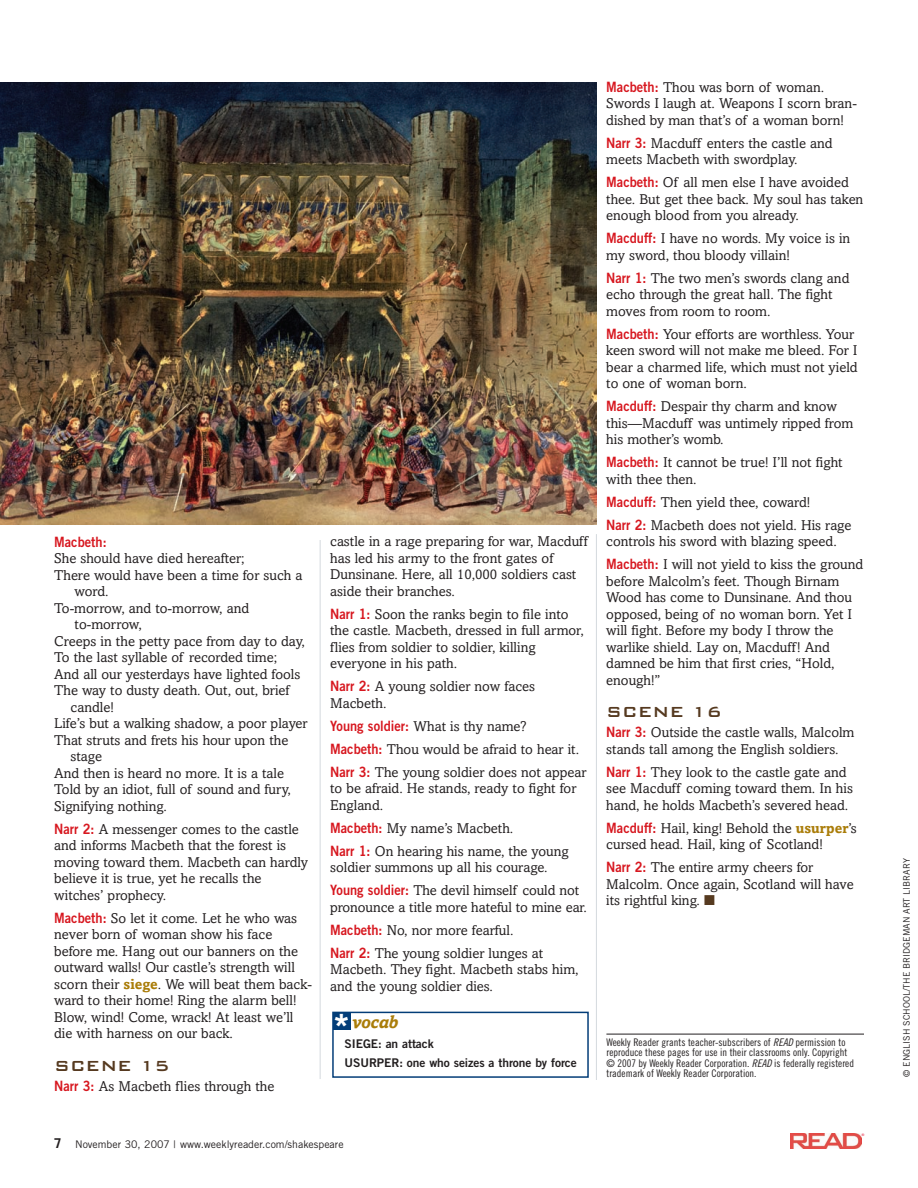
<style>
.page{position:relative;width:918px;height:1188px;background:#fff}
.page>*{position:absolute;margin:0;border:0;box-sizing:border-box;transform-origin:0 0}
.t1{font:500 19.5px "Bank Gothic BT";color:#563a20}
.t2{font:italic 700 18px "Amasis";letter-spacing:-.02em;color:#aa7d0a}
.t3{font:14.25px/16.5px "Amasis";color:#231f20}
.t4{font:14.25px "Trade Gothic Bold Two";color:#d7171f;scale:.9 1}
.t5{font:12px/19.5px "Trade Gothic Bold Two";letter-spacing:-.005em;color:#231f20}
.t6{font:10.5px/10.5px "Trade Gothic Cond Eighteen";color:#231f20}
.t7{font:10.5px "Trade Gothic";color:#231f20}
.t8{font:9px "Trade Gothic";color:#231f20}
.t9{font:3.3px "Helvetica";color:#e51836}
.s1{font-family:"Trade Gothic Bold Two";color:#d7171f}
.s2{font-weight:700;color:#aa7d0a}
.s3{font-size:29.55px;color:#fff}
.s4{font-weight:700;font-size:13.5px}
.s5{color:#563a20}
.s6{font-family:"Trade Gothic Cond Eighteen Obl"}
</style>
<div class="page">
<img style="left:790px;top:1133px;width:71px;height:15px">
<hr style="left:606px;top:1034px;width:258px;height:1px;background:#231f20">
<hr style="left:596px;top:534px;width:1px;height:546px;background:#d4dade">
<div style="left:332px;top:1012px;width:257px;height:66px;border:2px solid #033d78"></div>
<div style="left:333px;top:1012px;width:17px;height:17px;background:#033d78"></div>
<img style="left:0;top:82px;width:596px;height:442px">
<hr style="left:320px;top:540px;width:1px;height:539px;background:#d4dade">
<p class="t4" style="left:54px;top:536px;width:60px">Macbeth:</p>
<p class="t3" style="left:54px;top:551px;width:192px">She should have died hereafter;</p>
<p class="t3" style="left:54px;top:568px;width:250px">There would have been a time for such a</p>
<p class="t3" style="left:75px;top:584px;width:35px">word.</p>
<p class="t3" style="left:54px;top:601px;width:196px">To-morrow, and to-morrow, and</p>
<p class="t3" style="left:75px;top:617px;width:69px">to-morrow,</p>
<p class="t3" style="left:54px;top:634px;width:252px">Creeps in the petty pace from day to day,</p>
<p class="t3" style="left:54px;top:650px;width:225px">To the last syllable of recorded time;</p>
<p class="t3" style="left:54px;top:667px;width:248px">And all our yesterdays have lighted fools</p>
<p class="t3" style="left:54px;top:683px;width:237px">The way to dusty death. Out, out, brief</p>
<p class="t3" style="left:71px;top:700px;width:45px">candle!</p>
<p class="t3" style="left:54px;top:716px;width:255px">Life’s but a walking shadow, a poor player</p>
<p class="t3" style="left:54px;top:733px;width:236px">That struts and frets his hour upon the</p>
<p class="t3" style="left:71px;top:749px;width:33px">stage</p>
<p class="t3" style="left:54px;top:766px;width:231px">And then is heard no more. It is a tale</p>
<p class="t3" style="left:54px;top:782px;width:238px">Told by an idiot, full of sound and fury,</p>
<p class="t3" style="left:54px;top:799px;width:114px">Signifying nothing.</p>
<p class="t3" style="left:54px;top:822px;width:255px"><span class="s1">Narr 2:</span> A messenger comes to the castle and informs Macbeth that the forest is moving toward them. Macbeth can hardly believe it is true, yet he recalls the witches’ prophecy.</p>
<p class="t3" style="left:54px;top:911px;width:259px"><span class="s1">Macbeth:</span> So let it come. Let he who was never born of woman show his face before me. Hang out our banners on the outward walls! Our castle’s strength will scorn their <span class="s2">siege</span>. We will beat them back&shy;ward to their home! Ring the alarm bell!<br>Blow, wind! Come, wrack! At least we’ll die with harness on our back.</p>
<h1 class="t1" style="left:54px;top:1053px;width:117px">SCENE 15</h1>
<p class="t3" style="left:54px;top:1079px;width:222px"><span class="s1">Narr 3:</span> As Macbeth flies through the</p>
<p class="t3" style="left:330px;top:535px;width:259px">castle in a rage preparing for war, Macduff has led his army to the front gates of Dunsinane. Here, all 10,000 soldiers cast aside their branches.</p>
<p class="t3" style="left:330px;top:607px;width:255px"><span class="s1">Narr 1:</span> Soon the ranks begin to file into the castle. Macbeth, dressed in full armor, flies from soldier to soldier, killing everyone in his path.</p>
<p class="t3" style="left:330px;top:680px;width:206px"><span class="s1">Narr 2:</span> A young soldier now faces<br>Macbeth.</p>
<p class="t3" style="left:330px;top:716px;width:258px;line-height:23px"><span class="s1">Young soldier:</span> What is thy name?<br><span class="s1">Macbeth:</span> Thou would be afraid to hear it.<br><span class="s1">Narr 3:</span> The young soldier does not appear</p>
<p class="t3" style="left:330px;top:782px;width:248px">to be afraid. He stands, ready to fight for<br>England.</p>
<p class="t3" style="left:330px;top:818px;width:240px;line-height:23px"><span class="s1">Macbeth:</span> My name’s Macbeth.<br><span class="s1">Narr 1:</span> On hearing his name, the young</p>
<p class="t3" style="left:330px;top:857px;width:250px;line-height:23px">soldier summons up all his courage.<br><span class="s1">Young soldier:</span> The devil himself could not</p>
<p class="t3" style="left:330px;top:897px;width:258px;line-height:23px">pronounce a title more hateful to mine ear.<br><span class="s1">Macbeth:</span> No, nor more fearful.<br><span class="s1">Narr 2:</span> The young soldier lunges at</p>
<p class="t3" style="left:330px;top:962px;width:250px">Macbeth. They fight. Macbeth stabs him, and the young soldier dies.</p>
<p class="t2" style="left:331px;top:1015px;width:69px"><span class="s3">*</span> vocab</p>
<p class="t5" style="left:345px;top:1035px;width:234px">SIEGE: an attack<br>USURPER: one who seizes a throne by force</p>
<p class="t7" style="left:54px;top:1141px;width:291px"><span class="s4">7</span> November 30, 2007 | www.weeklyreader.com/shakespeare</p>
<p class="t3" style="left:606px;top:80px;width:252px"><span class="s1">Macbeth:</span> Thou was born of woman.<br>Swords I laugh at. Weapons I scorn bran&shy;dished by man that’s of a woman born!</p>
<p class="t3" style="left:606px;top:136px;width:228px"><span class="s1">Narr 3:</span> Macduff enters the castle and meets Macbeth with swordplay.</p>
<p class="t3" style="left:606px;top:176px;width:259px"><span class="s1">Macbeth:</span> Of all men else I have avoided thee. But get thee back. My soul has taken enough blood from you already.</p>
<p class="t3" style="left:606px;top:232px;width:246px"><span class="s1">Macduff:</span> I have no words. My voice is in my sword, thou bloody villain!</p>
<p class="t3" style="left:606px;top:271px;width:245px"><span class="s1">Narr 1:</span> The two men’s swords clang and echo through the great hall. The fight moves from room to room.</p>
<p class="t3" style="left:606px;top:327px;width:253px"><span class="s1">Macbeth:</span> Your efforts are worthless. Your keen sword will not make me bleed. For I bear a charmed life, which must not yield to one of woman born.</p>
<p class="t3" style="left:606px;top:399px;width:249px"><span class="s1">Macduff:</span> Despair thy charm and know this—Macduff was untimely ripped from his mother’s womb.</p>
<p class="t3" style="left:606px;top:455px;width:238px"><span class="s1">Macbeth:</span> It cannot be true! I’ll not fight with thee then.</p>
<p class="t3" style="left:606px;top:492px;width:247px;line-height:23px"><span class="s1">Macduff:</span> Then yield thee, coward!<br><span class="s1">Narr 2:</span> Macbeth does not yield. His rage</p>
<p class="t3" style="left:606px;top:531px;width:259px;line-height:23px">controls his sword with blazing speed.<br><span class="s1">Macbeth:</span> I will not yield to kiss the ground</p>
<p class="t3" style="left:606px;top:574px;width:248px">before Malcolm’s feet. Though Birnam<br>Wood has come to Dunsinane. And thou opposed, being of no woman born. Yet I will fight. Before my body I throw the warlike shield. Lay on, Macduff! And damned be him that first cries, “Hold, enough!”</p>
<h1 class="t1" style="left:606px;top:699px;width:117px">SCENE 16</h1>
<p class="t3" style="left:606px;top:726px;width:250px"><span class="s1">Narr 3:</span> Outside the castle walls, Malcolm stands tall among the English soldiers.</p>
<p class="t3" style="left:606px;top:765px;width:248px"><span class="s1">Narr 1:</span> They look to the castle gate and see Macduff coming toward them. In his hand, he holds Macbeth’s severed head.</p>
<p class="t3" style="left:606px;top:821px;width:252px"><span class="s1">Macduff:</span> Hail, king! Behold the <span class="s2">usurper</span>’s cursed head. Hail, king of Scotland!</p>
<p class="t3" style="left:606px;top:861px;width:249px"><span class="s1">Narr 2:</span> The entire army cheers for<br>Malcolm. Once again, Scotland will have its rightful king. <span class="s5">■</span></p>
<p class="t6" style="left:606px;top:1038px;width:249px">Weekly Reader grants teacher-subscribers of <span class="s6">READ</span> permission to reproduce these pages for use in their classrooms only. Copyright © 2007 by Weekly Reader Corporation. <span class="s6">READ</span> is federally registered trademark of Weekly Reader Corporation.</p>
<p class="t9" style="left:862px;top:1134px;width:4px">®</p>
<p class="t8" style="left:903px;top:1077px;width:220px;rotate:-90deg">© ENGLISH SCHOOL/THE BRIDGEMAN ART LIBRARY</p>
</div>
